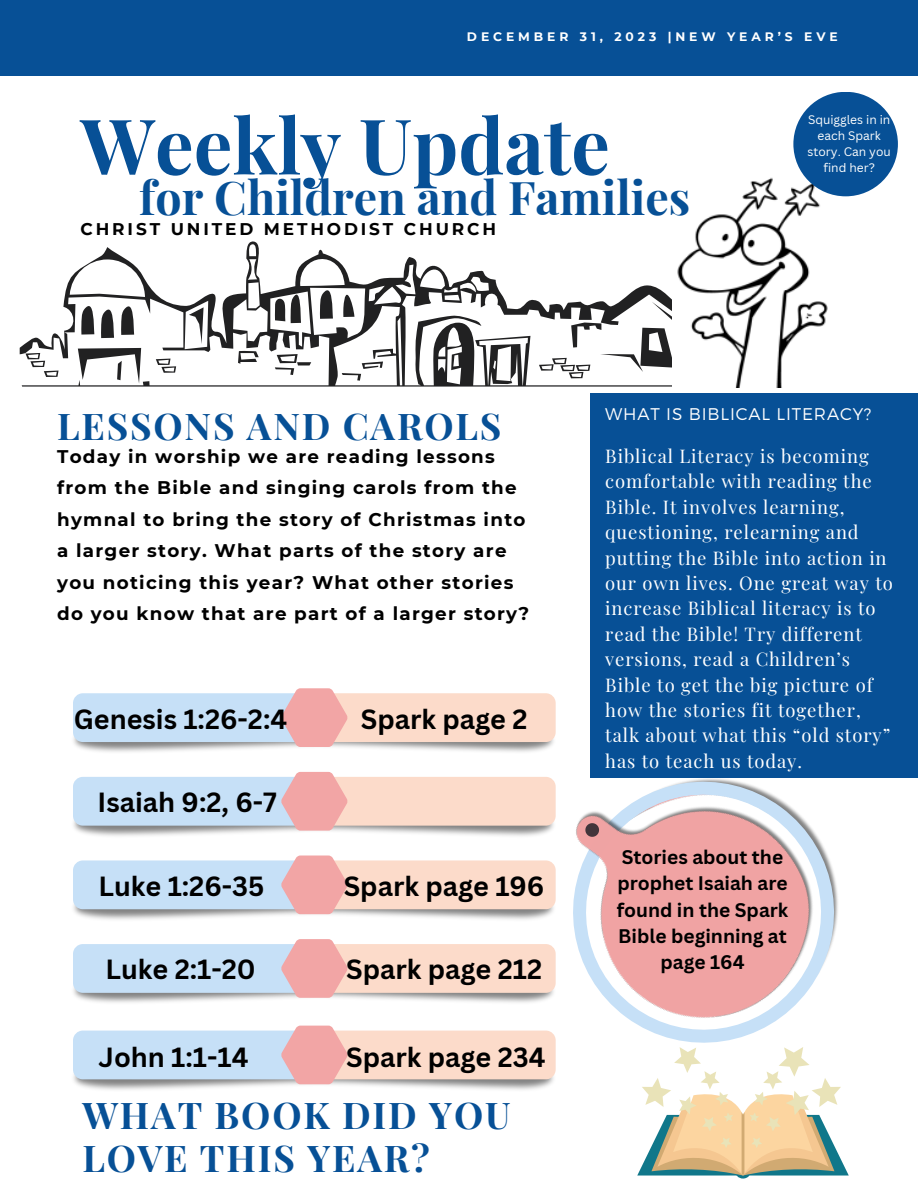
<style>
.page{position:relative;width:918px;height:1188px;background:#fff}
.page>*{position:absolute;margin:0;border:0;box-sizing:border-box;transform-origin:0 0}
.t1{font:700 76.95px "Playfair Display";color:#075096}
.t2{font:700 46.5px "Playfair Display";color:#075096}
.t3{font:700 36.9px/43.3px "Playfair Display";letter-spacing:.05em;color:#075096}
.t4{font:700 27px "Canva Sans";color:#000}
.t5{font:700 19.2px/26.4px "Canva Sans";color:#000;text-align:center}
.t6{font:18.45px/25.3px "Playfair Display";letter-spacing:.05em;color:#fff}
.t7{font:700 18.3px/31.5px "Montserrat";letter-spacing:.07em;color:#000}
.t8{font:700 16.95px "Montserrat";letter-spacing:.17em;color:#000}
.t9{font:300 16.95px "Montserrat";letter-spacing:.05em;color:#fff}
.t10{font:700 12.3px "Montserrat";letter-spacing:.32em;color:#fff}
.t11{font:12px/16px "Canva Sans";color:#fff;text-align:center}
</style>
<div class="page">
<div style="left:590px;top:394px;width:328px;height:383px;background:#075096"></div>
<div style="left:0;top:0;width:918px;height:76px;background:#075096"></div>
<svg style="left:20px;top:241px;width:652px;height:146px"></svg>
<img style="left:677px;top:169px;width:158px;height:218px">
<div style="left:793px;top:92px;width:105px;height:104px;background:#075096;border-radius:50%"></div>
<img style="left:73px;top:688px;width:483px;height:402px">
<svg style="left:73px;top:939px;width:421px;height:59px;background:#ded6da"></svg>
<svg style="left:73px;top:1026px;width:421px;height:58px;background:#ddd5d9"></svg>
<img style="left:494px;top:726px;width:394px;height:364px">
<svg style="left:583px;top:820px;width:19px;height:20px"></svg>
<svg style="left:637px;top:1047px;width:212px;height:132px"></svg>
<p class="t10" style="left:467px;top:30px;width:372px">DECEMBER 31, 2023 |NEW YEAR’S EVE</p>
<p class="t1" style="left:81px;top:91px;width:531px">Weekly Update</p>
<p class="t8" style="left:81px;top:219px;width:417px">CHRIST UNITED METHODIST CHURCH</p>
<p class="t2" style="left:139px;top:165px;width:553px">for Children and Families</p>
<p class="t11" style="left:808px;top:111px;width:85px">Squiggles in in each Spark story. Can you find her?</p>
<p class="t3" style="left:57px;top:403px;width:446px">LESSONS AND CAROLS</p>
<p class="t7" style="left:57px;top:440px;width:474px">Today in worship we are reading lessons from the Bible and singing carols from the hymnal to bring the story of Christmas into a larger story. What parts of the story are you noticing this year? What other stories do you know that are part of a larger story?</p>
<p class="t4" style="left:74px;top:700px;width:215px">Genesis 1:26-2:4</p>
<p class="t4" style="left:361px;top:700px;width:168px">Spark page 2</p>
<p class="t4" style="left:98px;top:783px;width:181px">Isaiah 9:2, 6-7</p>
<p class="t4" style="left:99px;top:867px;width:167px">Luke 1:26-35</p>
<p class="t4" style="left:344px;top:867px;width:202px">Spark page 196</p>
<p class="t4" style="left:106px;top:950px;width:152px">Luke 2:1-20</p>
<p class="t4" style="left:346px;top:950px;width:197px">Spark page 212</p>
<p class="t4" style="left:99px;top:1038px;width:152px">John 1:1-14</p>
<p class="t4" style="left:346px;top:1038px;width:201px">Spark page 234</p>
<p class="t3" style="left:82px;top:1092px;width:430px">WHAT BOOK DID YOU<br>LOVE THIS YEAR?</p>
<p class="t9" style="left:605px;top:403px;width:267px">WHAT IS BIBLICAL LITERACY?</p>
<p class="t6" style="left:605px;top:443px;width:289px">Biblical Literacy is becoming comfortable with reading the<br>Bible. It involves learning, questioning, relearning and putting the Bible into action in our own lives. One great way to increase Biblical literacy is to read the Bible! Try different versions, read a Children’s<br>Bible to get the big picture of how the stories fit together, talk about what this “old story” has to teach us today.</p>
<p class="t5" style="left:617px;top:843px;width:173px">Stories about the prophet Isaiah are found in the Spark<br>Bible beginning at page 164</p>
</div>
